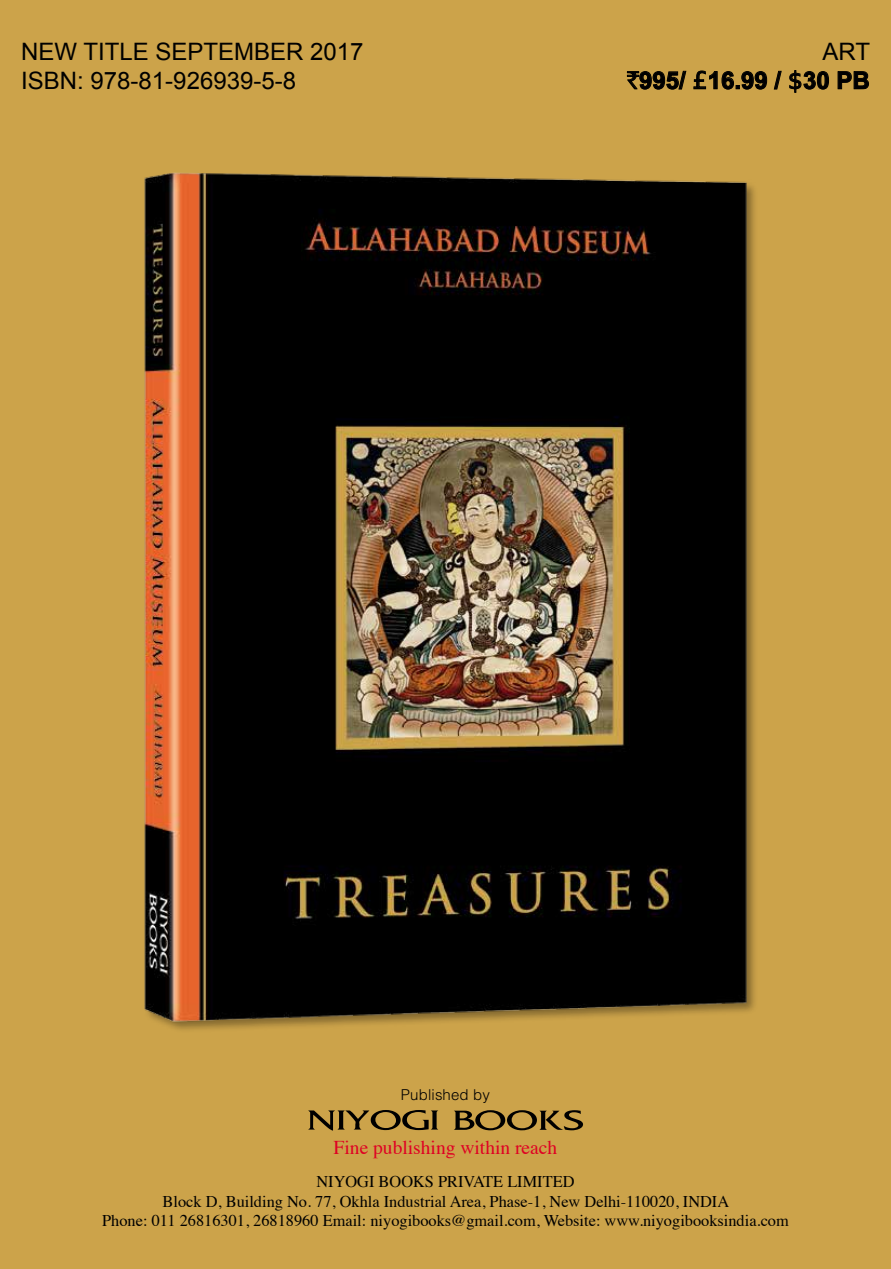
<style>
.page{position:relative;width:891px;height:1269px;background:#cca34a}
.page>*{position:absolute;margin:0;border:0;box-sizing:border-box;transform-origin:0 0}
.t1{font:24px/28.8px "Arial";color:#000}
.t2{font:700 24px/28.8px "Arial";color:#000;text-align:right}
.t3{font:19.5px "Times";color:#df0023}
.t4{font:16.35px/19.6px "Times";color:#000;text-align:center}
.t5{font:300 15px "Helvetica";letter-spacing:.01em;color:#000}
.s1{font-weight:400}
.s2{font-family:"Rupee Foradian";font-weight:400}
</style>
<div class="page">
<svg style="left:627px;top:71px;width:60px;height:19px"></svg>
<svg style="left:693px;top:70px;width:74px;height:20px"></svg>
<svg style="left:774px;top:71px;width:8px;height:19px"></svg>
<svg style="left:789px;top:70px;width:40px;height:23px"></svg>
<svg style="left:837px;top:71px;width:32px;height:19px"></svg>
<img style="left:144px;top:172px;width:611px;height:858px">
<svg style="left:308px;top:1110px;width:130px;height:21px"></svg>
<svg style="left:454px;top:1110px;width:129px;height:20px"></svg>
<h1 class="t1" style="left:21px;top:37px;width:344px">NEW TITLE SEPTEMBER 2017<br>ISBN: 978-81-926939-5-8</h1>
<h1 class="t2" style="left:627px;top:38px;width:245px"><span class="s1">ART<br></span><span class="s2">`</span>995/ <span class="s2">£</span>16.99 / <span class="s2">$</span>30 PB</h1>
<p class="t5" style="left:401px;top:1085px;width:91px">Published by</p>
<p class="t3" style="left:334px;top:1130px;width:225px">Fine publishing within reach</p>
<p class="t4" style="left:102px;top:1171px;width:688px">NIYOGI BOOKS PRIVATE LIMITED<br>Block D, Building No. 77, Okhla Industrial Area, Phase-1, New Delhi-110020, INDIA<br>Phone: 011 26816301, 26818960 Email: niyogibooks@gmail.com, Website: www.niyogibooksindia.com</p>
</div>
